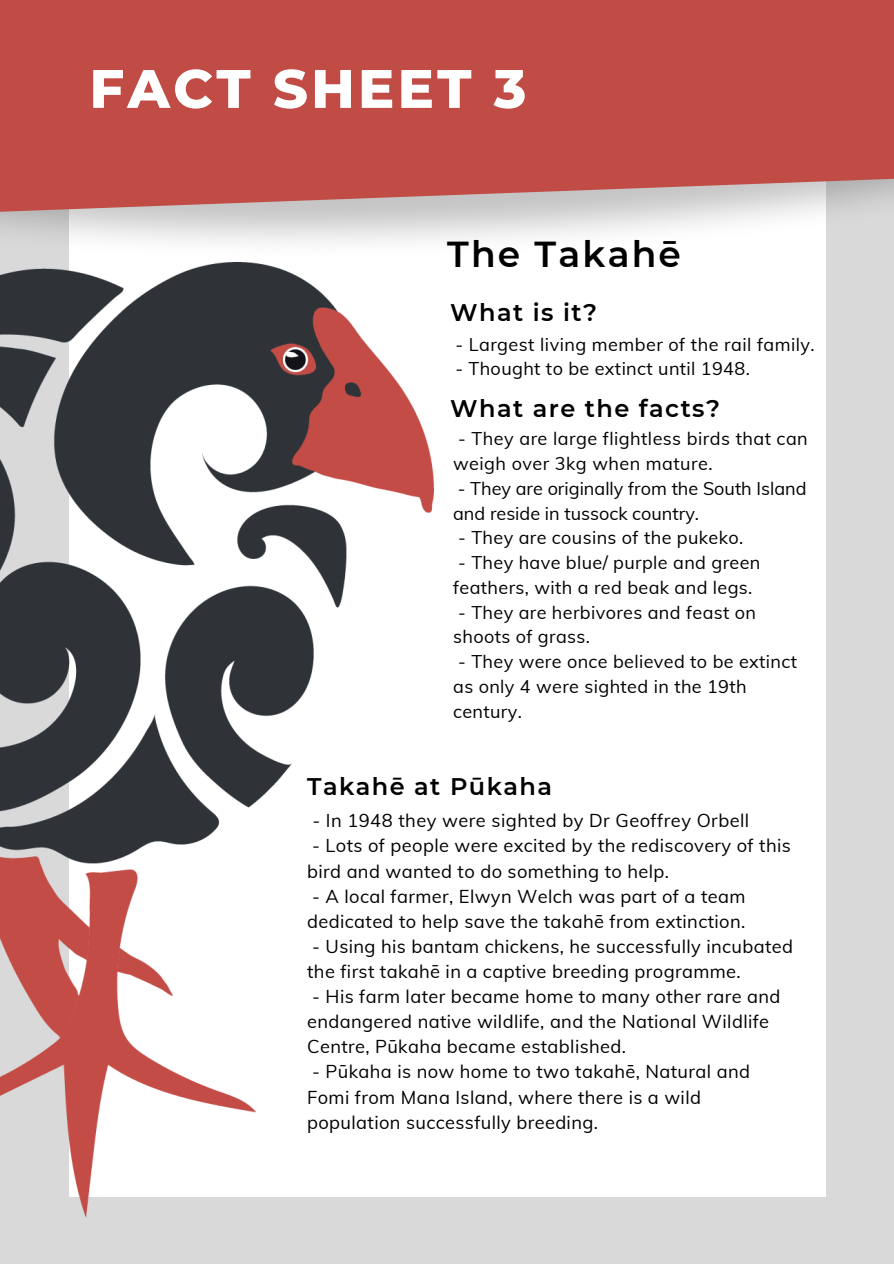
<style>
.page{position:relative;width:894px;height:1264px;background:#fff}
.page>*{position:absolute;margin:0;border:0;box-sizing:border-box;transform-origin:0 0}
.t1{font:800 54px "Montserrat";letter-spacing:.06em;color:#fff}
.t2{font:600 36px "Montserrat";letter-spacing:.06em;color:#000}
.t3{font:600 24px "Montserrat";letter-spacing:.06em;color:#000}
.t4{font:18.3px/25px "Muli";letter-spacing:.02em;color:#000}
.t5{font:18px/24.8px "Muli";letter-spacing:.02em;color:#000}
.t6{font:18px/24.8px "Muli";color:#000}
</style>
<div class="page">
<div style="left:0;top:0;width:893px;height:1263px;background:#d9d9d9"></div>
<div style="left:70px;top:70px;width:756px;height:1126px;background:#fff"></div>
<img style="left:0;top:219px;width:750px;height:43px">
<svg style="left:0;top:0;width:893px;height:219px;background:#c15a54"></svg>
<img style="left:0;top:262px;width:433px;height:955px">
<h1 class="t1" style="left:89px;top:56px;width:438px">FACT SHEET 3</h1>
<h2 class="t2" style="left:447px;top:232px;width:235px">The Takahē</h2>
<h3 class="t3" style="left:450px;top:298px;width:148px">What is it?</h3>
<p class="t5" style="left:455px;top:331px;width:361px">- Largest living member of the rail family.</p>
<p class="t5" style="left:455px;top:356px;width:296px">- Thought to be extinct until 1948.</p>
<h3 class="t3" style="left:450px;top:393px;width:271px">What are the facts?</h3>
<p class="t5" style="left:453px;top:426px;width:356px">- They are large flightless birds that can weigh over 3kg when mature.</p>
<p class="t6" style="left:453px;top:475px;width:355px">- They are originally from the South Island and reside in tussock country.</p>
<p class="t5" style="left:458px;top:525px;width:286px">- They are cousins of the pukeko.</p>
<p class="t5" style="left:453px;top:550px;width:309px">- They have blue/ purple and green feathers, with a red beak and legs.</p>
<p class="t5" style="left:453px;top:599px;width:304px">- They are herbivores and feast on shoots of grass.</p>
<p class="t5" style="left:453px;top:649px;width:345px">- They were once believed to be extinct as only 4 were sighted in the 19th century.</p>
<h3 class="t3" style="left:307px;top:772px;width:246px">Takahē at Pūkaha</h3>
<p class="t4" style="left:312px;top:807px;width:438px">- In 1948 they were sighted by Dr Geoffrey Orbell</p>
<p class="t4" style="left:307px;top:833px;width:485px">- Lots of people were excited by the rediscovery of this bird and wanted to do something to help.</p>
<p class="t4" style="left:307px;top:883px;width:439px">- A local farmer, Elwyn Welch was part of a team dedicated to help save the takahē from extinction.</p>
<p class="t4" style="left:307px;top:933px;width:487px">- Using his bantam chickens, he successfully incubated the first takahē in a captive breeding programme.</p>
<p class="t4" style="left:307px;top:983px;width:475px">- His farm later became home to many other rare and endangered native wildlife, and the National Wildlife<br>Centre, Pūkaha became established.</p>
<p class="t4" style="left:307px;top:1058px;width:444px">- Pūkaha is now home to two takahē, Natural and<br>Fomi from Mana Island, where there is a wild population successfully breeding.</p>
</div>
